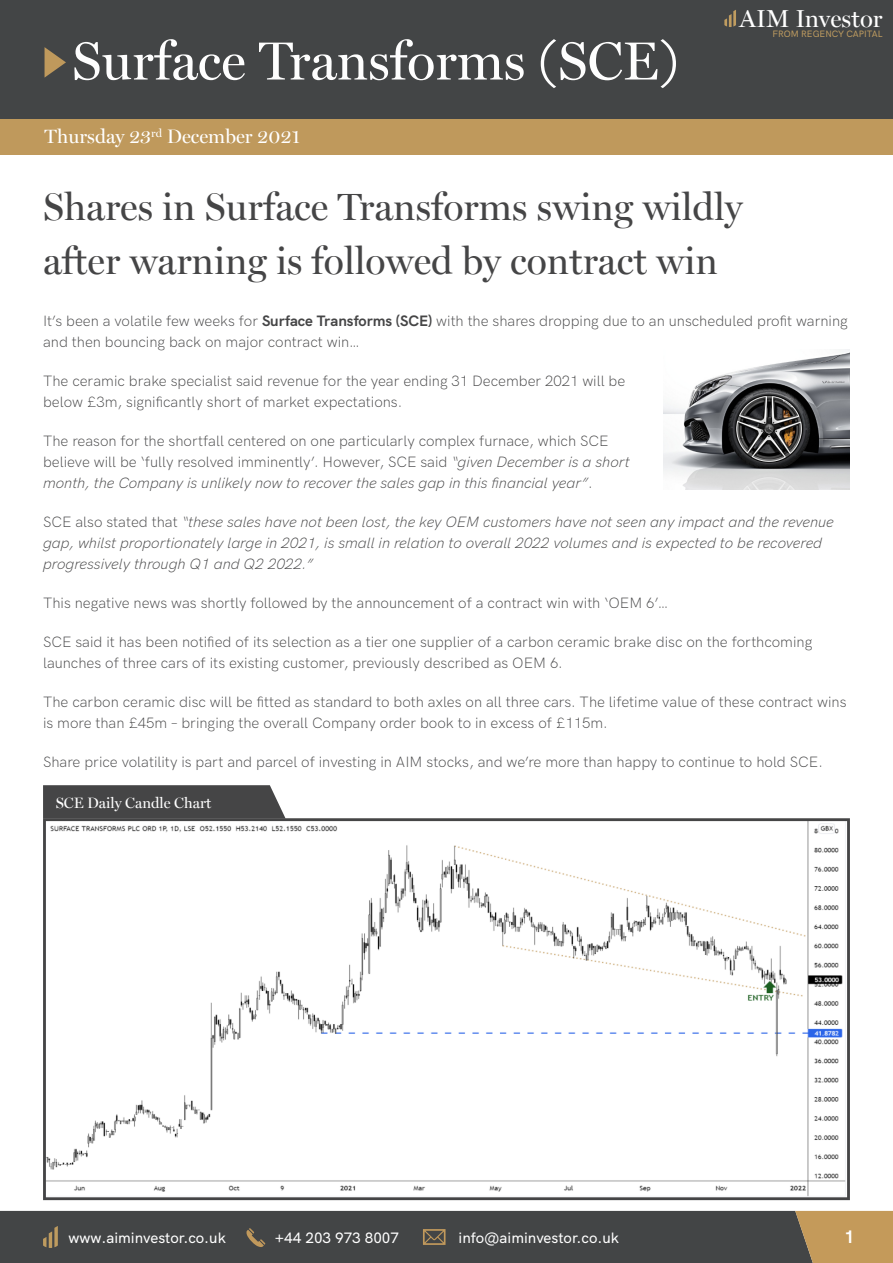
<style>
.page{position:relative;width:893px;height:1263px;background:#fff}
.page>*{position:absolute;margin:0;border:0;box-sizing:border-box;transform-origin:0 0}
.t1{font:54px "Miller Display Roman";color:#fefefe}
.t2{font:38.4px/54px "Miller Display Roman";color:#454546}
.t3{font:24.45px "Miller Display Roman";color:#fff}
.t4{font:19.5px "Miller Display Roman";color:#fff}
.t5{font:700 18px "HK Grotesk";color:#fff}
.t6{font:15px/21px "HK Grotesk Light Legacy";color:#454546}
.t7{font:italic 15px/21px "HK Grotesk Light Legacy";color:#454546}
.t8{font:500 15px "HK Grotesk";color:#fff}
.t9{font:15px "Miller Display Roman";color:#fff}
.t10{font:9.3px "HK Grotesk Medium Legacy";color:#bf9c60}
.s1{font-family:"HK Grotesk";font-weight:700}
.s2{font-style:italic}
.s3{font-style:normal}
</style>
<div class="page">
<div style="left:0;top:0;width:893px;height:119px;background:#434546"></div>
<div style="left:0;top:119px;width:893px;height:36px;background:#bf995c"></div>
<svg style="left:45px;top:47px;width:21px;height:30px"></svg>
<svg style="left:724px;top:10px;width:12px;height:17px"></svg>
<svg style="left:0;top:1211px;width:893px;height:52px;background:#514e48"></svg>
<svg style="left:43px;top:818px;width:807px;height:382px"></svg>
<div style="left:43px;top:785px;width:243px;height:33px;background:#454546"></div>
<img style="left:663px;top:350px;width:187px;height:140px">
<h1 class="t1" style="left:72px;top:39px;width:608px">Surface Transforms (SCE)</h1>
<h3 class="t4" style="left:45px;top:129px;width:257px">Thursday 23<sup>rd</sup> December 2021</h3>
<h3 class="t3" style="left:739px;top:8px;width:145px">AIM Investor</h3>
<p class="t10" style="left:772px;top:30px;width:112px">FROM REGENCY CAPITAL</p>
<h2 class="t2" style="left:43px;top:183px;width:701px">Shares in Surface Transforms swing wildly after warning is followed by contract win</h2>
<p class="t6" style="left:43px;top:312px;width:806px">It’s been a volatile few weeks for <span class="s1">Surface Transforms (SCE)</span> with the shares dropping due to an unscheduled profit warning and then bouncing back on major contract win…</p>
<p class="t6" style="left:43px;top:372px;width:584px">The ceramic brake specialist said revenue for the year ending 31 December 2021 will be below £3m, significantly short of market expectations.</p>
<p class="t6" style="left:43px;top:432px;width:588px">The reason for the shortfall centered on one particularly complex furnace, which SCE believe will be ‘fully resolved imminently’. However, SCE said <span class="s2">“given December is a short month, the Company is unlikely now to recover the sales gap in this financial year”</span>.</p>
<p class="t7" style="left:43px;top:513px;width:792px"><span class="s3">SCE also stated that</span> “these sales have not been lost, the key OEM customers have not seen any impact and the revenue gap, whilst proportionately large in 2021, is small in relation to overall 2022 volumes and is expected to be recovered progressively through Q1 and Q2 2022.”</p>
<p class="t6" style="left:43px;top:594px;width:627px">This negative news was shortly followed by the announcement of a contract win with ‘OEM 6’…</p>
<p class="t6" style="left:43px;top:633px;width:771px">SCE said it has been notified of its selection as a tier one supplier of a carbon ceramic brake disc on the forthcoming launches of three cars of its existing customer, previously described as OEM 6.</p>
<p class="t6" style="left:43px;top:693px;width:805px">The carbon ceramic disc will be fitted as standard to both axles on all three cars. The lifetime value of these contract wins is more than £45m – bringing the overall Company order book to in excess of £115m.</p>
<p class="t6" style="left:43px;top:753px;width:781px">Share price volatility is part and parcel of investing in AIM stocks, and we’re more than happy to continue to hold SCE.</p>
<p class="t9" style="left:56px;top:797px;width:157px">SCE Daily Candle Chart</p>
<p class="t8" style="left:68px;top:1228px;width:159px">www.aiminvestor.co.uk</p>
<p class="t8" style="left:275px;top:1227px;width:126px">+44 203 973 8007</p>
<p class="t8" style="left:459px;top:1227px;width:162px">info@aiminvestor.co.uk</p>
<p class="t5" style="left:844px;top:1225px;width:12px">1</p>
</div>
